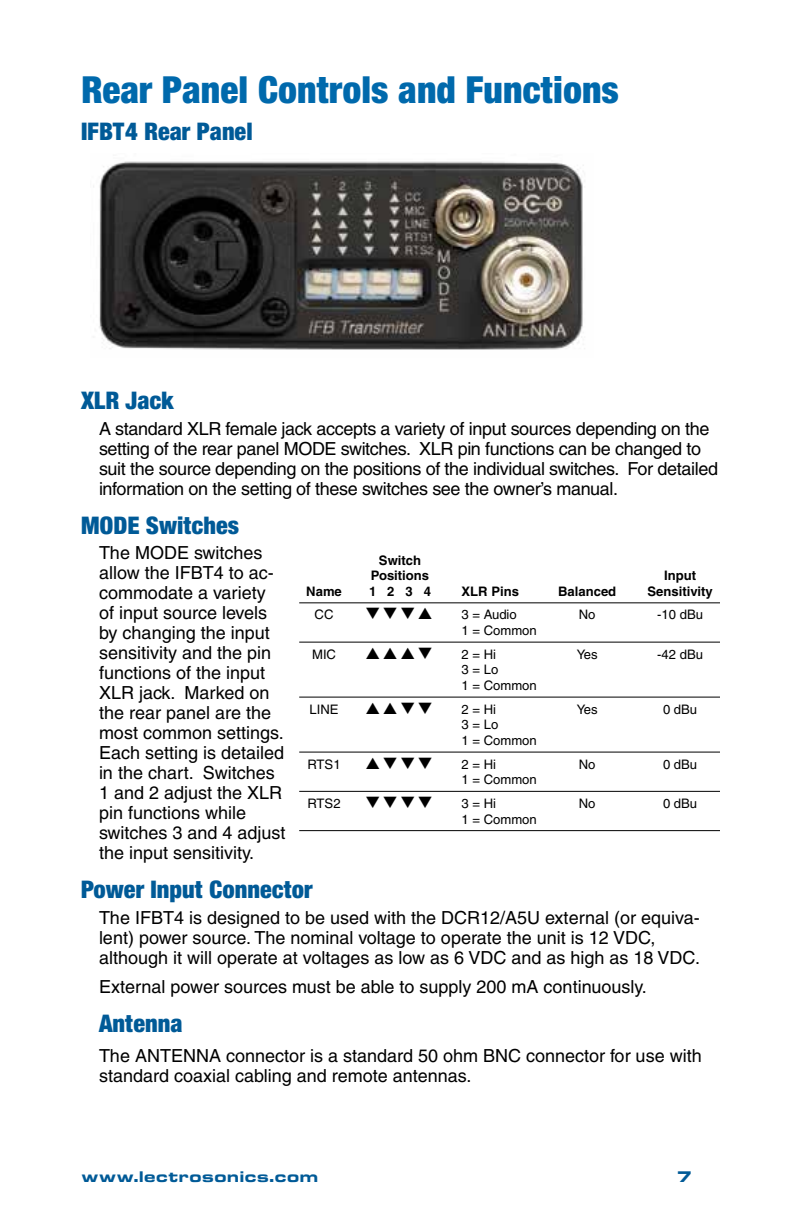
<style>
.page{position:relative;width:792px;height:1224px;background:#fff}
.page>*{position:absolute;margin:0;border:0;box-sizing:border-box;transform-origin:0 0}
.t1{font:900 condensed 40px "Sans";color:#0069ac}
.t2{font:900 condensed 26px "Sans";color:#005a97}
.t3{font:18px/20px "Helvetica";color:#000}
.t4{font:18px/20px "Helvetica";letter-spacing:-.02em;color:#000}
.t5{font:900 16px "Eurostile Extended";color:#005a97}
.t6{font:15.8px "Wingdings 3";color:#000}
.t7{font:13px/15.8px "Helvetica";color:#000}
.t8{font:700 13px/15.8px "Helvetica";color:#000;text-align:center}
</style>
<div class="page">
<img style="left:93px;top:161px;width:491px;height:189px">
<hr style="left:299px;top:603px;width:421px;height:1px;background:#000">
<hr style="left:299px;top:642px;width:421px;height:1px;background:#000">
<hr style="left:299px;top:697px;width:421px;height:1px;background:#000">
<hr style="left:299px;top:752px;width:421px;height:1px;background:#000">
<hr style="left:299px;top:791px;width:421px;height:1px;background:#000">
<hr style="left:299px;top:830px;width:421px;height:1px;background:#000">
<h1 class="t1" style="left:81px;top:65px;width:539px">Rear Panel Controls and Functions</h1>
<h2 class="t2" style="left:81px;top:116px;width:173px">IFBT4 Rear Panel</h2>
<h2 class="t2" style="left:81px;top:384px;width:94px">XLR Jack</h2>
<p class="t4" style="left:99px;top:418px;width:621px">A standard XLR female jack accepts a variety of input sources depending on the setting of the rear panel MODE switches. XLR pin functions can be changed to suit the source depending on the positions of the individual switches. For detailed information on the setting of these switches see the owner’s manual.</p>
<h2 class="t2" style="left:81px;top:509px;width:160px">MODE Switches</h2>
<p class="t3" style="left:99px;top:543px;width:188px">The MODE switches allow the IFBT4 to ac&shy;commodate a variety<br>of input source levels by changing the input sensitivity and the pin functions of the input<br>XLR jack. Marked on the rear panel are the most common settings.<br>Each setting is detailed in the chart. Switches<br>1 and 2 adjust the XLR pin functions while switches 3 and 4 adjust the input sensitivity.</p>
<h2 class="t2" style="left:81px;top:874px;width:233px">Power Input Connector</h2>
<p class="t3" style="left:99px;top:908px;width:603px">The IFBT4 is designed to be used with the DCR12/A5U external (or equiva&shy;lent) power source. The nominal voltage to operate the unit is 12 VDC, although it will operate at voltages as low as 6 VDC and as high as 18 VDC.</p>
<p class="t3" style="left:99px;top:977px;width:549px">External power sources must be able to supply 200 mA continuously.</p>
<h2 class="t2" style="left:99px;top:1008px;width:85px">Antenna</h2>
<p class="t3" style="left:99px;top:1045px;width:604px">The ANTENNA connector is a standard 50 ohm BNC connector for use with standard coaxial cabling and remote antennas.</p>
<p class="t8" style="left:371px;top:552px;width:60px">Switch<br>Positions</p>
<p class="t8" style="left:664px;top:568px;width:33px">Input</p>
<p class="t8" style="left:306px;top:583px;width:37px">Name</p>
<p class="t8" style="left:369px;top:583px;width:63px">1 2 3 4</p>
<p class="t8" style="left:462px;top:583px;width:59px">XLR Pins</p>
<p class="t8" style="left:558px;top:583px;width:60px">Balanced</p>
<p class="t8" style="left:647px;top:583px;width:67px">Sensitivity</p>
<p class="t7" style="left:315px;top:607px;width:20px">CC</p>
<p class="t6" style="left:365px;top:605px;width:52px">❑❑❑</p>
<p class="t7" style="left:462px;top:607px;width:57px">3 = Audio</p>
<p class="t7" style="left:579px;top:607px;width:18px">No</p>
<p class="t7" style="left:657px;top:607px;width:47px">-10 dBu</p>
<p class="t7" style="left:462px;top:623px;width:77px">1 = Common</p>
<p class="t7" style="left:312px;top:646px;width:25px">MIC</p>
<p class="t7" style="left:417px;top:646px;width:80px">❑ 2 = Hi</p>
<p class="t7" style="left:577px;top:646px;width:22px">Yes</p>
<p class="t7" style="left:657px;top:646px;width:47px">-42 dBu</p>
<p class="t7" style="left:462px;top:662px;width:77px">3 = Lo<br>1 = Common</p>
<p class="t7" style="left:310px;top:701px;width:31px">LINE</p>
<p class="t7" style="left:462px;top:701px;width:36px">2 = Hi</p>
<p class="t7" style="left:577px;top:701px;width:22px">Yes</p>
<p class="t7" style="left:663px;top:701px;width:36px">0 dBu</p>
<p class="t7" style="left:462px;top:717px;width:77px">3 = Lo<br>1 = Common</p>
<p class="t7" style="left:308px;top:756px;width:35px">RTS1</p>
<p class="t6" style="left:383px;top:754px;width:52px">❑❑❑</p>
<p class="t7" style="left:462px;top:756px;width:36px">2 = Hi</p>
<p class="t7" style="left:579px;top:756px;width:18px">No</p>
<p class="t7" style="left:663px;top:756px;width:36px">0 dBu</p>
<p class="t7" style="left:462px;top:772px;width:77px">1 = Common</p>
<p class="t7" style="left:308px;top:796px;width:35px">RTS2</p>
<p class="t6" style="left:365px;top:793px;width:69px">❑❑❑❑</p>
<p class="t7" style="left:462px;top:796px;width:36px">3 = Hi</p>
<p class="t7" style="left:579px;top:796px;width:18px">No</p>
<p class="t7" style="left:663px;top:796px;width:36px">0 dBu</p>
<p class="t7" style="left:462px;top:811px;width:77px">1 = Common</p>
<p class="t5" style="left:81px;top:1168px;width:239px">www.lectrosonics.com</p>
<p class="t5" style="left:677px;top:1168px;width:17px">7</p>
</div>
